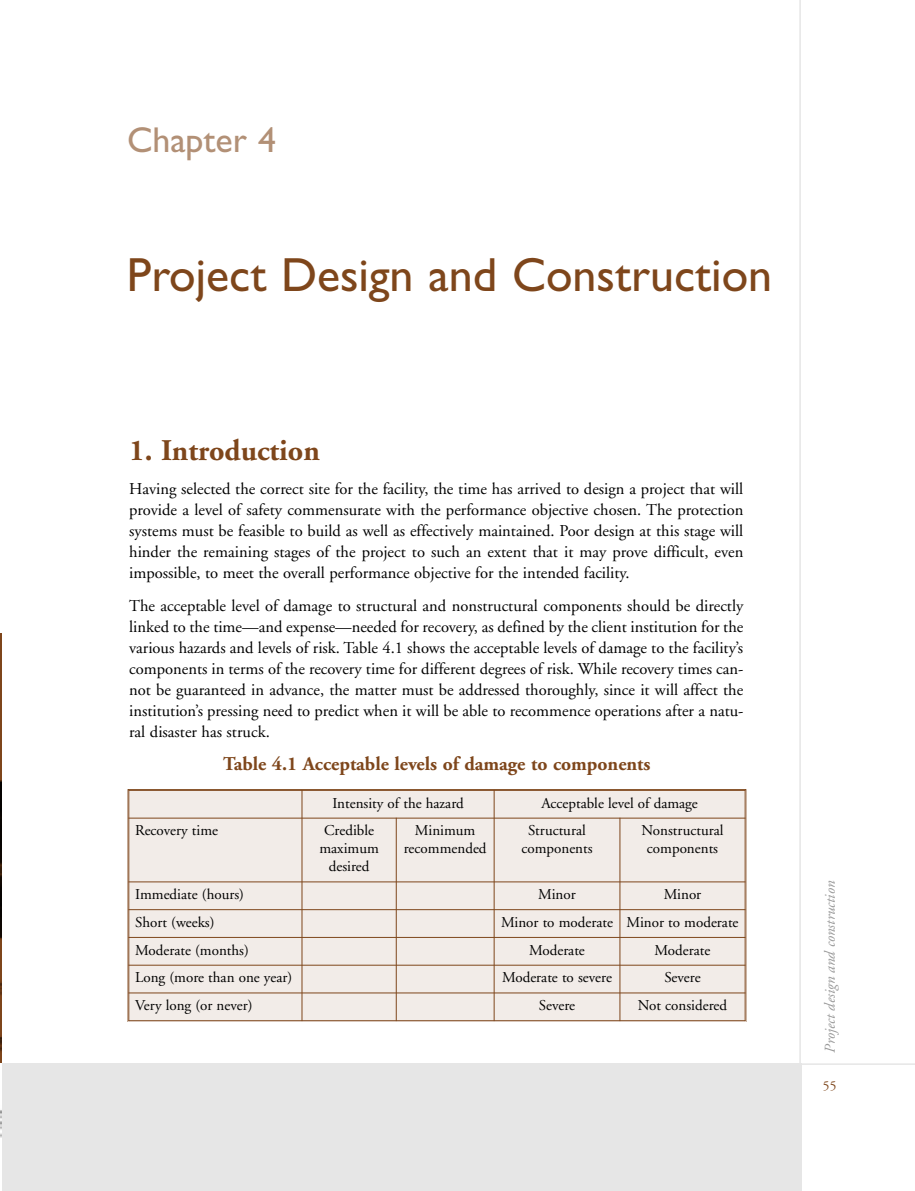
<style>
.page{position:relative;width:915px;height:1191px;background:#fff}
.page>*{position:absolute;margin:0;border:0;box-sizing:border-box;transform-origin:0 0}
.t1{font:48px "Gill Sans";color:#7e461b}
.t2{font:36px "Gill Sans";color:#b29076}
.t3{font:700 30px "Adobe Garamond";color:#7e461b}
.t4{font:700 19.5px "Adobe Garamond";color:#7e461b}
.t5{font:16.5px/21px "Adobe Garamond";color:#000;text-align:justify}
.t6{font:15px/18px "Adobe Garamond";color:#000;text-align:center}
.t7{font:italic 15px "Adobe Garamond";color:#999}
.t8{font:13.5px "Adobe Garamond";color:#7e461b}
</style>
<div class="page">
<hr style="left:799px;top:0;width:1px;height:1191px;background:#e6e6e6">
<div style="left:0;top:1063px;width:800px;height:128px;background:#e6e6e6"></div>
<hr style="left:0;top:1063px;width:914px;height:1px;background:#e6e6e6">
<hr style="left:0;top:634px;width:1px;height:557px;background:#7e461b">
<div style="left:128px;top:790px;width:174px;height:28px;background:#f2ece8"></div>
<div style="left:302px;top:790px;width:192px;height:28px;background:#f2ece8"></div>
<div style="left:494px;top:790px;width:250px;height:28px;background:#f2ece8"></div>
<div style="left:128px;top:818px;width:174px;height:64px;background:#f2ece8"></div>
<div style="left:302px;top:818px;width:94px;height:64px;background:#f2ece8"></div>
<div style="left:396px;top:818px;width:98px;height:64px;background:#f2ece8"></div>
<div style="left:494px;top:818px;width:125px;height:64px;background:#f2ece8"></div>
<div style="left:619px;top:818px;width:126px;height:64px;background:#f2ece8"></div>
<div style="left:128px;top:882px;width:174px;height:27px;background:#f2ece8"></div>
<div style="left:302px;top:882px;width:94px;height:27px;background:#f2ece8"></div>
<div style="left:396px;top:882px;width:98px;height:27px;background:#f2ece8"></div>
<div style="left:494px;top:882px;width:125px;height:27px;background:#f2ece8"></div>
<div style="left:619px;top:882px;width:126px;height:27px;background:#f2ece8"></div>
<div style="left:128px;top:909px;width:174px;height:28px;background:#f2ece8"></div>
<div style="left:302px;top:909px;width:94px;height:28px;background:#f2ece8"></div>
<div style="left:396px;top:909px;width:98px;height:28px;background:#f2ece8"></div>
<div style="left:494px;top:909px;width:125px;height:28px;background:#f2ece8"></div>
<div style="left:619px;top:909px;width:126px;height:28px;background:#f2ece8"></div>
<div style="left:128px;top:937px;width:174px;height:28px;background:#f2ece8"></div>
<div style="left:302px;top:937px;width:94px;height:28px;background:#f2ece8"></div>
<div style="left:396px;top:937px;width:98px;height:28px;background:#f2ece8"></div>
<div style="left:494px;top:937px;width:125px;height:28px;background:#f2ece8"></div>
<div style="left:619px;top:937px;width:126px;height:28px;background:#f2ece8"></div>
<div style="left:128px;top:965px;width:174px;height:28px;background:#f2ece8"></div>
<div style="left:302px;top:965px;width:94px;height:28px;background:#f2ece8"></div>
<div style="left:396px;top:965px;width:98px;height:28px;background:#f2ece8"></div>
<div style="left:494px;top:965px;width:125px;height:28px;background:#f2ece8"></div>
<div style="left:619px;top:965px;width:126px;height:28px;background:#f2ece8"></div>
<div style="left:128px;top:993px;width:174px;height:28px;background:#f2ece8"></div>
<div style="left:302px;top:993px;width:94px;height:28px;background:#f2ece8"></div>
<div style="left:396px;top:993px;width:98px;height:28px;background:#f2ece8"></div>
<div style="left:494px;top:993px;width:125px;height:28px;background:#f2ece8"></div>
<div style="left:619px;top:993px;width:126px;height:28px;background:#f2ece8"></div>
<hr style="left:128px;top:790px;width:1px;height:231px;background:#7e461b">
<hr style="left:301px;top:790px;width:1px;height:231px;background:#7e461b">
<hr style="left:396px;top:817px;width:1px;height:204px;background:#7e461b">
<hr style="left:493px;top:790px;width:1px;height:231px;background:#7e461b">
<hr style="left:619px;top:817px;width:1px;height:204px;background:#7e461b">
<hr style="left:744px;top:790px;width:1px;height:231px;background:#7e461b">
<hr style="left:128px;top:790px;width:617px;height:1px;background:#7e461b">
<hr style="left:128px;top:817px;width:617px;height:1px;background:#7e461b">
<hr style="left:128px;top:881px;width:617px;height:1px;background:#7e461b">
<hr style="left:128px;top:909px;width:617px;height:1px;background:#7e461b">
<hr style="left:128px;top:937px;width:617px;height:1px;background:#7e461b">
<hr style="left:128px;top:964px;width:617px;height:1px;background:#7e461b">
<hr style="left:128px;top:992px;width:617px;height:1px;background:#7e461b">
<hr style="left:128px;top:1020px;width:617px;height:1px;background:#7e461b">
<h2 class="t2" style="left:127px;top:126px;width:151px">Chapter 4</h2>
<h1 class="t1" style="left:127px;top:257px;width:646px">Project Design and Construction</h1>
<h3 class="t3" style="left:129px;top:438px;width:192px">1. Introduction</h3>
<p class="t5" style="left:129px;top:479px;width:615px">Having selected the correct site for the facility, the time has arrived to design a project that will provide a level of safety commensurate with the performance objective chosen. The protection systems must be feasible to build as well as effectively maintained. Poor design at this stage will hinder the remaining stages of the project to such an extent that it may prove difficult, even impossible, to meet the overall performance objective for the intended facility.</p>
<p class="t5" style="left:129px;top:597px;width:615px">The acceptable level of damage to structural and nonstructural components should be directly linked to the time—and expense—needed for recovery, as defined by the client institution for the various hazards and levels of risk. Table 4.1 shows the acceptable levels of damage to the facility’s components in terms of the recovery time for different degrees of risk. While recovery times can&shy;not be guaranteed in advance, the matter must be addressed thoroughly, since it will affect the institution’s pressing need to predict when it will be able to recommence operations after a natu&shy;ral disaster has struck.</p>
<p class="t4" style="left:223px;top:756px;width:428px">Table 4.1 Acceptable levels of damage to components</p>
<p class="t6" style="left:332px;top:795px;width:133px">Intensity of the hazard</p>
<p class="t6" style="left:541px;top:795px;width:158px">Acceptable level of damage</p>
<p class="t6" style="left:135px;top:823px;width:84px">Recovery time</p>
<p class="t6" style="left:319px;top:823px;width:61px">Credible maximum desired</p>
<p class="t6" style="left:403px;top:823px;width:84px">Minimum recommended</p>
<p class="t6" style="left:521px;top:823px;width:73px">Structural components</p>
<p class="t6" style="left:641px;top:823px;width:83px">Nonstructural components</p>
<p class="t6" style="left:135px;top:886px;width:110px">Immediate (hours)</p>
<p class="t6" style="left:538px;top:886px;width:39px">Minor</p>
<p class="t6" style="left:663px;top:886px;width:39px">Minor</p>
<p class="t6" style="left:135px;top:914px;width:81px">Short (weeks)</p>
<p class="t6" style="left:501px;top:914px;width:239px">Minor to moderate Minor to moderate</p>
<p class="t6" style="left:135px;top:942px;width:115px">Moderate (months)</p>
<p class="t6" style="left:529px;top:942px;width:57px">Moderate</p>
<p class="t6" style="left:654px;top:942px;width:57px">Moderate</p>
<p class="t6" style="left:135px;top:970px;width:158px">Long (more than one year)</p>
<p class="t6" style="left:502px;top:970px;width:111px">Moderate to severe</p>
<p class="t6" style="left:664px;top:970px;width:38px">Severe</p>
<p class="t6" style="left:135px;top:997px;width:119px">Very long (or never)</p>
<p class="t6" style="left:538px;top:997px;width:38px">Severe</p>
<p class="t6" style="left:637px;top:997px;width:91px">Not considered</p>
<p class="t7" style="left:823px;top:1052px;width:173px;rotate:-90deg">Project design and construction</p>
<p class="t8" style="left:822px;top:1080px;width:15px">55</p>
</div>
